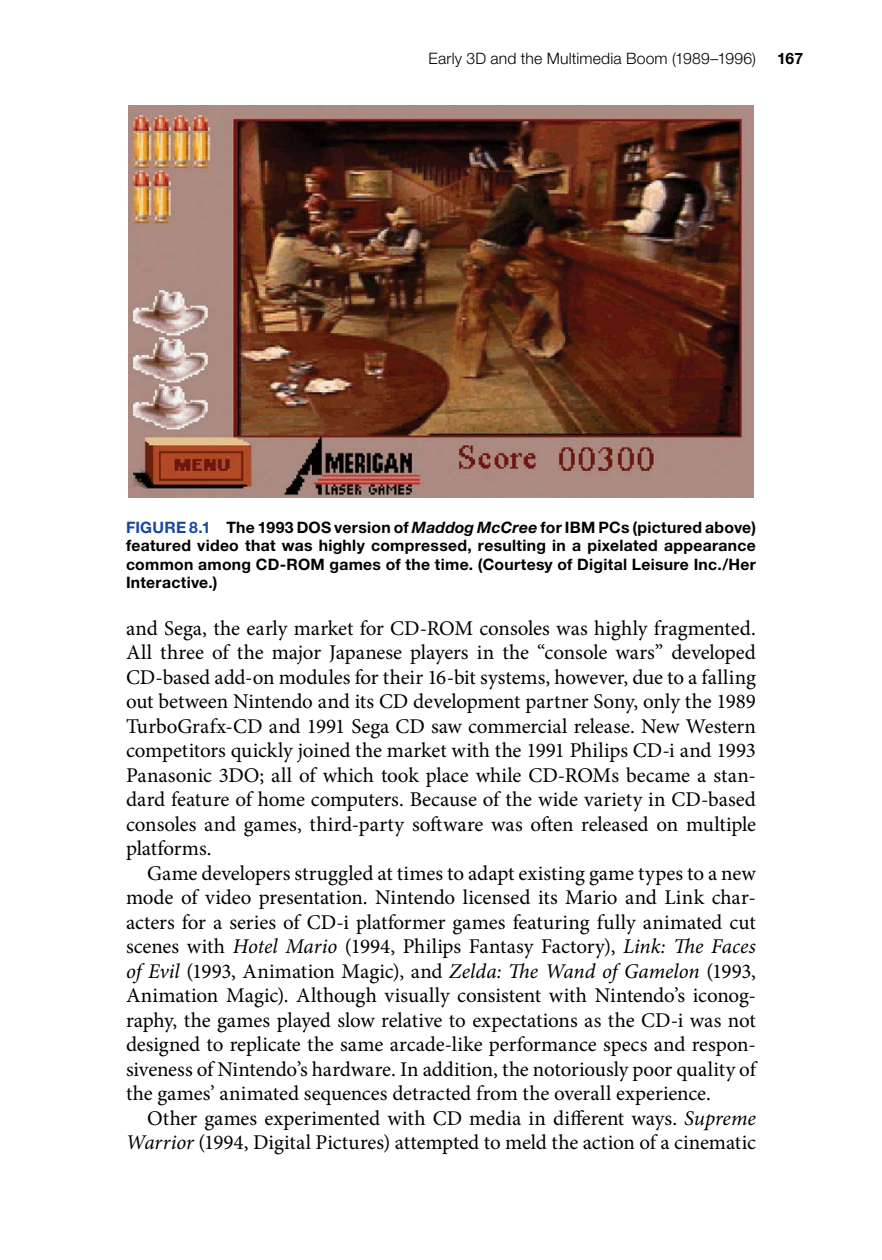
<style>
.page{position:relative;width:882px;height:1260px;background:#fff}
.page>*{position:absolute;margin:0;border:0;box-sizing:border-box;transform-origin:0 0}
.T{font:21px/24.5px "Minion Pro";letter-spacing:-.005em;color:#000;text-align:justify}
.FC{font:700 15.75px/18.4px "Helvetica Neue LT Std";letter-spacing:.02em;color:#000;text-align:justify}
.RunningHead{font:300 15.75px "Helvetica Neue LT Std";letter-spacing:.01em;color:#000}
.Folio{font:700 15.75px "Helvetica Neue LT Std";color:#000}
.s1{color:#17479e}
.s2{font-style:italic}
</style>
<div class="page">
<img style="left:128px;top:105px;width:626px;height:392px">
<p class="RunningHead" style="left:429px;top:49px;width:329px">Early 3D and the Multimedia Boom (1989–1996)</p>
<p class="Folio" style="left:777px;top:48px;width:28px">167</p>
<p class="FC" style="left:126px;top:518px;width:631px"><span class="s1">FIGURE 8.1</span> The 1993 DOS version of <span class="s2">Maddog McCree</span> for IBM PCs (pictured above) featured video that was highly compressed, resulting in a pixelated appearance common among CD-ROM games of the time. (Courtesy of Digital Leisure Inc./Her Interactive.)</p>
<p class="T" style="left:126px;top:616px;width:631px">and Sega, the early market for CD-ROM consoles was highly fragmented.<br>All three of the major Japanese players in the “console wars” developed CD-based add-on modules for their 16-bit systems, however, due to a falling out between Nintendo and its CD development partner Sony, only the 1989<br>TurboGrafx-CD and 1991 Sega CD saw commercial release. New Western competitors quickly joined the market with the 1991 Philips CD-i and 1993<br>Panasonic 3DO; all of which took place while CD-ROMs became a stan&shy;dard feature of home computers. Because of the wide variety in CD-based consoles and games, third-party software was often released on multiple platforms.</p>
<p class="T" style="left:126px;top:861px;width:632px;text-indent:21px">Game developers struggled at times to adapt existing game types to a new mode of video presentation. Nintendo licensed its Mario and Link char&shy;acters for a series of CD-i platformer games featuring fully animated cut scenes with <span class="s2">Hotel Mario</span> (1994, Philips Fantasy Factory), <span class="s2">Link: The Faces of Evil</span> (1993, Animation Magic), and <span class="s2">Zelda: The Wand of Gamelon</span> (1993, Animation Magic). Although visually consistent with Nintendo’s iconog&shy;raphy, the games played slow relative to expectations as the CD-i was not designed to replicate the same arcade-like performance specs and respon&shy;siveness of Nintendo’s hardware. In addition, the notoriously poor quality of the games’ animated sequences detracted from the overall experience.</p>
<p class="T" style="left:126px;top:1106px;width:631px;text-align:right">Other games experimented with CD media in different ways. <span class="s2">Supreme<br>Warrior</span> (1994, Digital Pictures) attempted to meld the action of a cinematic</p>
</div>
